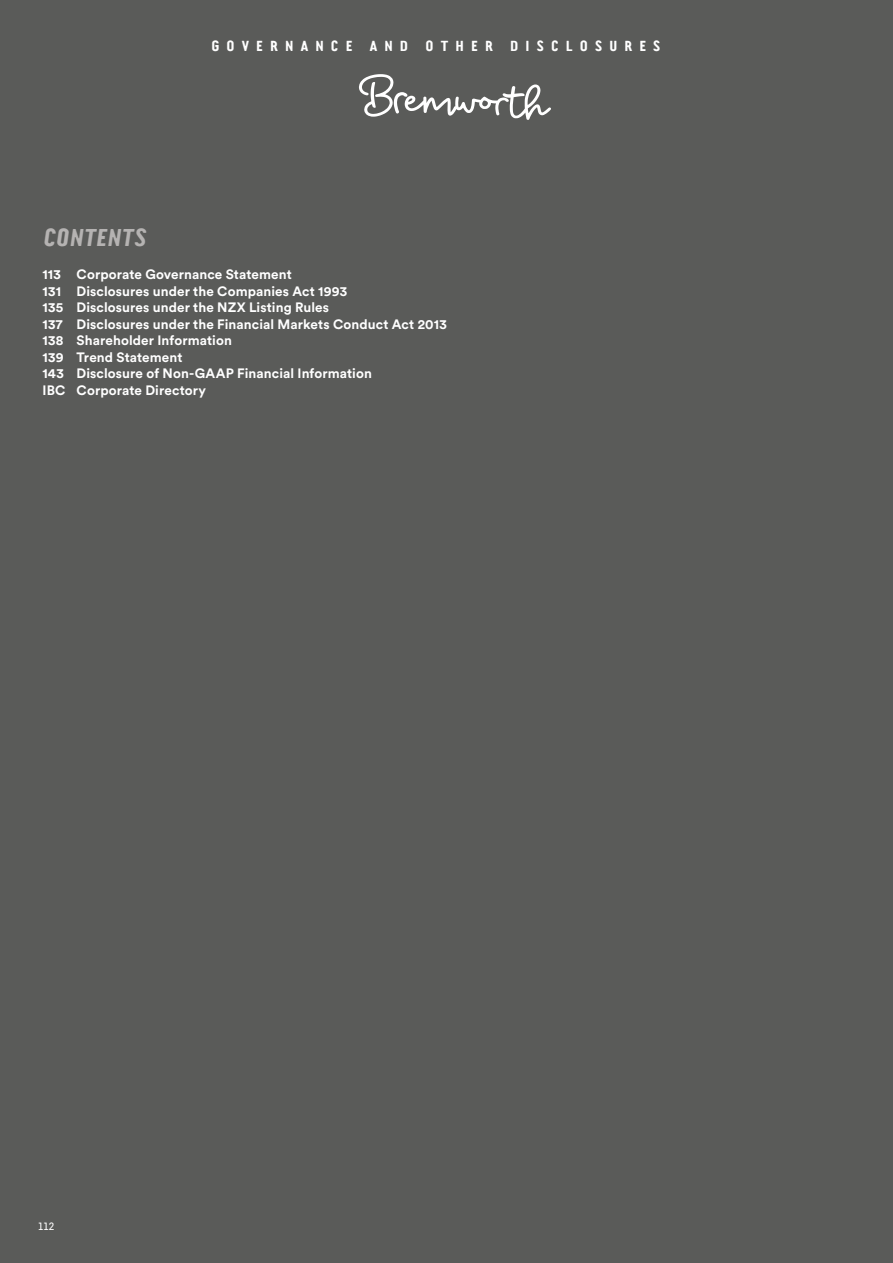
<style>
.page{position:relative;width:893px;height:1263px;background:#5a5b59}
.page>*{position:absolute;margin:0;border:0;box-sizing:border-box;transform-origin:0 0}
.t1{font:italic 700 24.75px "Van Condensed LF";letter-spacing:-.015em;color:#b5b3b2}
.t2{font:700 14.85px "Van Condensed LF";letter-spacing:.44em;color:#fff}
.t3{font:700 13.5px/16.5px "Circular Std";letter-spacing:.005em;color:#fff}
.t4{font:11.25px "Van Condensed LF";color:#fff}
</style>
<div class="page">
<svg style="left:359px;top:74px;width:192px;height:46px"></svg>
<p class="t2" style="left:211px;top:36px;width:451px">GOVERNANCE AND OTHER DISCLOSURES</p>
<h1 class="t1" style="left:43px;top:223px;width:105px">CONTENTS</h1>
<p class="t3" style="left:43px;top:266px;width:406px">113 Corporate Governance Statement<br>131 Disclosures under the Companies Act 1993<br>135 Disclosures under the NZX Listing Rules<br>137 Disclosures under the Financial Markets Conduct Act 2013<br>138 Shareholder Information<br>139 Trend Statement<br>143 Disclosure of Non-GAAP Financial Information<br>IBC Corporate Directory</p>
<p class="t4" style="left:38px;top:1219px;width:18px">112</p>
</div>
